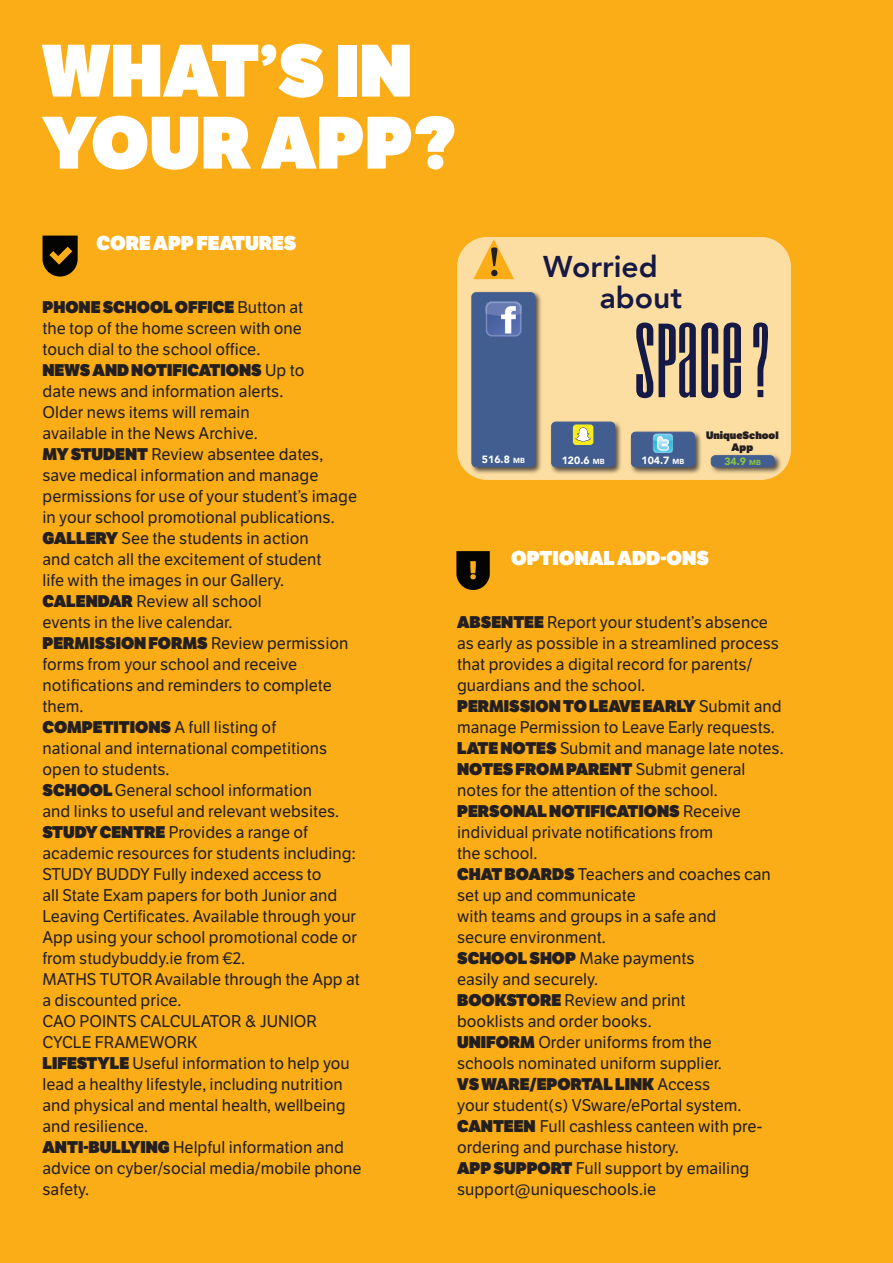
<style>
.page{position:relative;width:893px;height:1263px;background:#faad17}
.page>*{position:absolute;margin:0;border:0;box-sizing:border-box;transform-origin:0 0}
.t1{font:800 72px/72px "LFT Etica Display";letter-spacing:.01em;color:#fff}
.t2{font:57px "Minion Pro";color:#231f20}
.t3{font:800 30px "Avenir";color:#151945}
.t4{font:800 19.5px "LFT Etica Display";color:#fff}
.t5{font:16.5px/21px "LFT Etica";color:#231f20}
.t6{font:900 10.5px "Avenir";color:#fff}
.t7{font:800 10.5px "LFT Etica Display";color:#231f20}
.t8{font:900 10.5px "Avenir";color:#8ac53e}
.s1{font-family:"LFT Etica Display";font-weight:800}
.s2{font-size:7.35px}
</style>
<div class="page">
<svg style="left:456px;top:551px;width:34px;height:39px"></svg>
<svg style="left:43px;top:236px;width:35px;height:41px"></svg>
<div style="left:457px;top:237px;width:334px;height:243px;background:#fddea2;border-radius:30px"></div>
<div style="left:470px;top:291px;width:73px;height:184px;background:#231f20;opacity:.75"></div>
<div style="left:472px;top:293px;width:63px;height:174px;background:#425e91;border-radius:4px"></div>
<div style="left:471px;top:292px;width:64px;height:175px;border:1px solid #425e91;border-radius:4px"></div>
<div style="left:550px;top:420px;width:72px;height:54px;background:#231f20;opacity:.75"></div>
<div style="left:552px;top:422px;width:63px;height:45px;background:#425e91;border-radius:4px"></div>
<div style="left:551px;top:422px;width:64px;height:45px;border:1px solid #425e91;border-radius:4px"></div>
<div style="left:629px;top:430px;width:73px;height:45px;background:#231f20;opacity:.75"></div>
<div style="left:631px;top:432px;width:63px;height:35px;background:#425e91;border-radius:4px"></div>
<div style="left:631px;top:432px;width:64px;height:35px;border:1px solid #425e91;border-radius:4px"></div>
<div style="left:709px;top:454px;width:73px;height:21px;background:#231f20;opacity:.75"></div>
<div style="left:711px;top:456px;width:63px;height:11px;background:#425e91;border-radius:4px"></div>
<div style="left:711px;top:455px;width:64px;height:12px;border:1px solid #425e91;border-radius:4px"></div>
<svg style="left:473px;top:239px;width:41px;height:40px"></svg>
<img style="left:486px;top:301px;width:35px;height:35px">
<img style="left:653px;top:433px;width:20px;height:19px">
<div style="left:573px;top:424px;width:20px;height:21px;background:#f4ec20;border-radius:3px"></div>
<svg style="left:575px;top:427px;width:16px;height:15px"></svg>
<svg style="left:636px;top:323px;width:132px;height:75px"></svg>
<p class="t1" style="left:43px;top:35px;width:415px">WHAT’S IN<br>YOUR APP?</p>
<p class="t4" style="left:97px;top:231px;width:201px">CORE APP FEATURES</p>
<p class="t5" style="left:43px;top:297px;width:316px"><span class="s1">PHONE SCHOOL OFFICE</span> Button at<br>the top of the home screen with one<br>touch dial to the school office.<br><span class="s1">NEWS AND NOTIFICATIONS</span> Up to<br>date news and information alerts.<br>Older news items will remain<br>available in the News Archive.<br><span class="s1">MY STUDENT</span> Review absentee dates, save medical information and manage permissions for use of your student’s image in your school promotional publications.<br><span class="s1">GALLERY</span> See the students in action<br>and catch all the excitement of student<br>life with the images in our Gallery.<br><span class="s1">CALENDAR</span> Review all school<br>events in the live calendar.<br><span class="s1">PERMISSION FORMS</span> Review permission forms from your school and receive notifications and reminders to complete them.</p>
<p class="t5" style="left:43px;top:717px;width:298px"><span class="s1">COMPETITIONS</span> A full listing of<br>national and international competitions open to students.<br><span class="s1">SCHOOL</span> General school information and links to useful and relevant websites.</p>
<p class="t5" style="left:43px;top:822px;width:320px"><span class="s1">STUDY CENTRE</span> Provides a range of academic resources for students including:<br>STUDY BUDDY Fully indexed access to<br>all State Exam papers for both Junior and Leaving Certificates. Available through your App using your school promotional code or from studybuddy.ie from €2.<br>MATHS TUTORAvailable through the App at a discounted price.<br>CAO POINTS CALCULATOR &amp; JUNIOR CYCLE FRAMEWORK<br><span class="s1">LIFESTYLE</span> Useful information to help you lead a healthy lifestyle, including nutrition and physical and mental health, wellbeing and resilience.<br><span class="s1">ANTI-BULLYING</span> Helpful information and advice on cyber/social media/mobile phone safety.</p>
<p class="t2" style="left:487px;top:219px;width:15px">!</p>
<p class="t3" style="left:543px;top:243px;width:116px">Worried</p>
<p class="t3" style="left:600px;top:274px;width:84px">about</p>
<p class="t7" style="left:706px;top:429px;width:74px">UniqueSchool</p>
<p class="t7" style="left:732px;top:440px;width:23px">App</p>
<p class="t6" style="left:482px;top:451px;width:44px">516.8 <span class="s2">MB</span></p>
<p class="t6" style="left:562px;top:452px;width:44px">120.6 <span class="s2">MB</span></p>
<p class="t6" style="left:642px;top:452px;width:44px">104.7 <span class="s2">MB</span></p>
<p class="t8" style="left:724px;top:452px;width:38px">34.9 <span class="s2">MB</span></p>
<p class="t4" style="left:511px;top:546px;width:199px">OPTIONAL ADD-ONS</p>
<p class="t5" style="left:457px;top:612px;width:323px"><span class="s1">ABSENTEE</span> Report your student’s absence as early as possible in a streamlined process that provides a digital record for parents/ guardians and the school.</p>
<p class="t5" style="left:457px;top:696px;width:326px"><span class="s1">PERMISSION TO LEAVE EARLY</span> Submit and manage Permission to Leave Early requests.</p>
<p class="t5" style="left:457px;top:738px;width:328px"><span class="s1">LATE NOTES</span> Submit and manage late notes.</p>
<p class="t5" style="left:457px;top:759px;width:290px"><span class="s1">NOTES FROM PARENT</span> Submit general notes for the attention of the school.</p>
<p class="t5" style="left:457px;top:801px;width:285px"><span class="s1">PERSONAL NOTIFICATIONS</span> Receive individual private notifications from<br>the school.</p>
<p class="t5" style="left:457px;top:864px;width:315px"><span class="s1">CHAT BOARDS</span> Teachers and coaches can set up and communicate<br>with teams and groups in a safe and<br>secure environment.</p>
<p class="t5" style="left:457px;top:948px;width:239px"><span class="s1">SCHOOL SHOP</span> Make payments easily and securely.</p>
<p class="t5" style="left:457px;top:990px;width:266px"><span class="s1">BOOKSTORE</span> Review and print booklists and order books.<br><span class="s1">UNIFORM</span> Order uniforms from the schools nominated uniform supplier.</p>
<p class="t5" style="left:457px;top:1074px;width:286px"><span class="s1">VS WARE/EPORTAL LINK</span> Access your student(s) VSware/ePortal system.</p>
<p class="t5" style="left:457px;top:1116px;width:307px"><span class="s1">CANTEEN</span> Full cashless canteen with pre&shy;ordering and purchase history.</p>
<p class="t5" style="left:457px;top:1158px;width:294px"><span class="s1">APP SUPPORT</span> Full support by emailing support@uniqueschools.ie</p>
</div>
